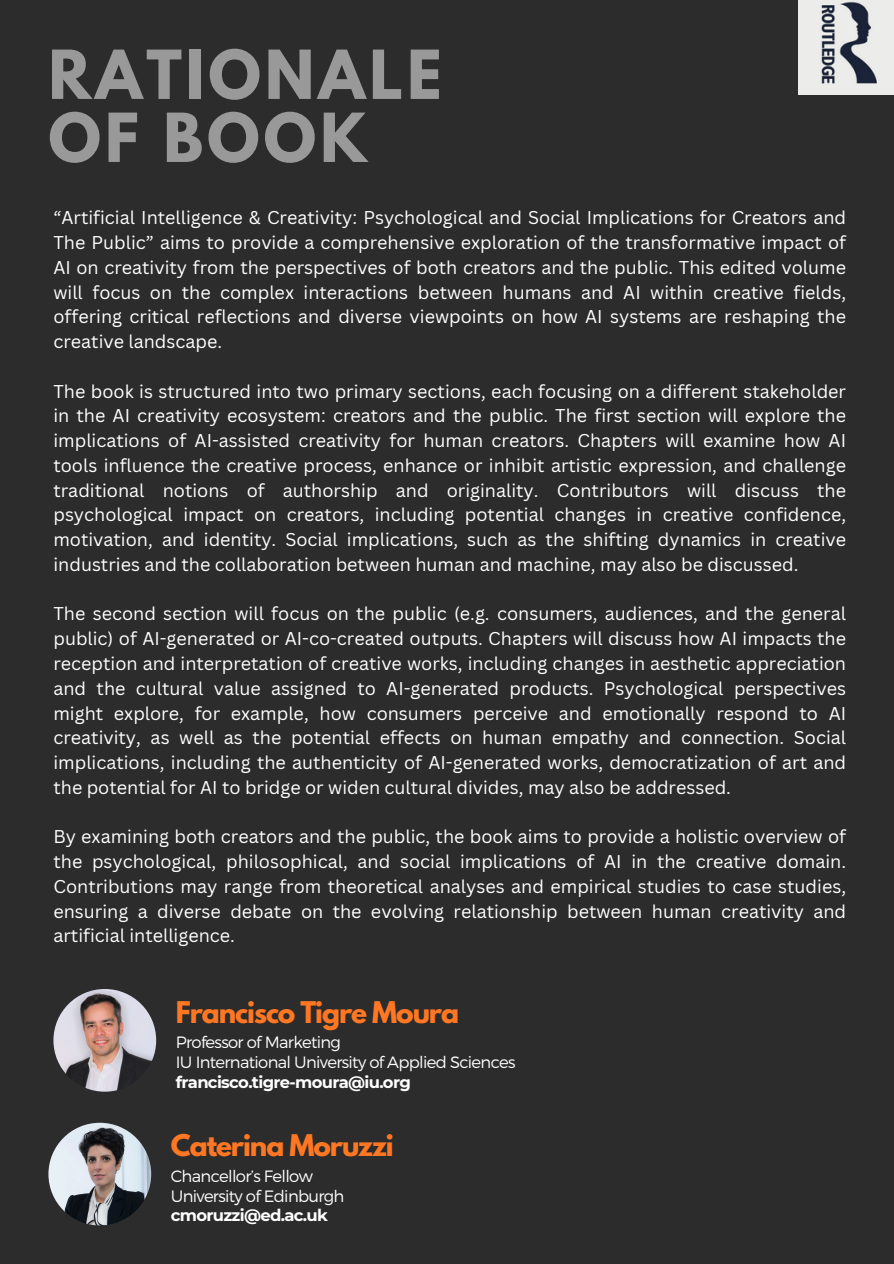
<style>
.page{position:relative;width:894px;height:1264px;background:#fff}
.page>*{position:absolute;margin:0;border:0;box-sizing:border-box;transform-origin:0 0}
.t1{font:700 59.85px/63px "League Spartan";letter-spacing:.065em;color:#999}
.t2{font:700 26.4px "League Spartan";letter-spacing:-.04em;color:#f72}
.t3{font:18px/24.8px "Canva Sans";color:#fff;text-align:justify}
.t4{font:300 16.35px "Montserrat";letter-spacing:-.04em;color:#fff}
.t5{font:700 16.35px "Montserrat";letter-spacing:-.04em;color:#fff}
</style>
<div class="page">
<div style="left:0;top:0;width:893px;height:1263px;background:#2c2c2c"></div>
<img style="left:798px;top:0;width:95px;height:94px">
<img style="left:53px;top:988px;width:103px;height:103px;border-radius:50%">
<img style="left:48px;top:1122px;width:103px;height:103px;border-radius:50%">
<p class="t1" style="left:48px;top:51px;width:395px">RATIONALE<br>OF BOOK</p>
<h1 class="t3" style="left:53px;top:205px;width:794px">“Artificial Intelligence &amp; Creativity: Psychological and Social Implications for Creators and The Public” aims to provide a comprehensive exploration of the transformative impact of AI on creativity from the perspectives of both creators and the public. This edited volume will focus on the complex interactions between humans and AI within creative fields, offering critical reflections and diverse viewpoints on how AI systems are reshaping the creative landscape.</h1>
<p class="t3" style="left:53px;top:378px;width:794px">The book is structured into two primary sections, each focusing on a different stakeholder in the AI creativity ecosystem: creators and the public. The first section will explore the implications of AI-assisted creativity for human creators. Chapters will examine how AI tools influence the creative process, enhance or inhibit artistic expression, and challenge traditional notions of authorship and originality. Contributors will discuss the psychological impact on creators, including potential changes in creative confidence, motivation, and identity. Social implications, such as the shifting dynamics in creative industries and the collaboration between human and machine, may also be discussed.</p>
<p class="t3" style="left:53px;top:601px;width:794px">The second section will focus on the public (e.g. consumers, audiences, and the general public) of AI-generated or AI-co-created outputs. Chapters will discuss how AI impacts the reception and interpretation of creative works, including changes in aesthetic appreciation and the cultural value assigned to AI-generated products. Psychological perspectives might explore, for example, how consumers perceive and emotionally respond to AI creativity, as well as the potential effects on human empathy and connection. Social implications, including the authenticity of AI-generated works, democratization of art and the potential for AI to bridge or widen cultural divides, may also be addressed.</p>
<p class="t3" style="left:53px;top:824px;width:794px">By examining both creators and the public, the book aims to provide a holistic overview of the psychological, philosophical, and social implications of AI in the creative domain.<br>Contributions may range from theoretical analyses and empirical studies to case studies, ensuring a diverse debate on the evolving relationship between human creativity and artificial intelligence.</p>
<h2 class="t2" style="left:176px;top:998px;width:285px">Francisco Tigre Moura</h2>
<p class="t4" style="left:176px;top:1031px;width:166px">Professor of Marketing</p>
<p class="t4" style="left:176px;top:1051px;width:341px">IU International University of Applied Sciences</p>
<p class="t5" style="left:176px;top:1071px;width:236px">francisco.tigre-moura@iu.org</p>
<h2 class="t2" style="left:171px;top:1132px;width:224px">Caterina Moruzzi</h2>
<p class="t4" style="left:171px;top:1165px;width:143px">Chancellor’s Fellow</p>
<p class="t4" style="left:171px;top:1184px;width:175px">University of Edinburgh</p>
<p class="t5" style="left:171px;top:1205px;width:158px">cmoruzzi@ed.ac.uk</p>
</div>
